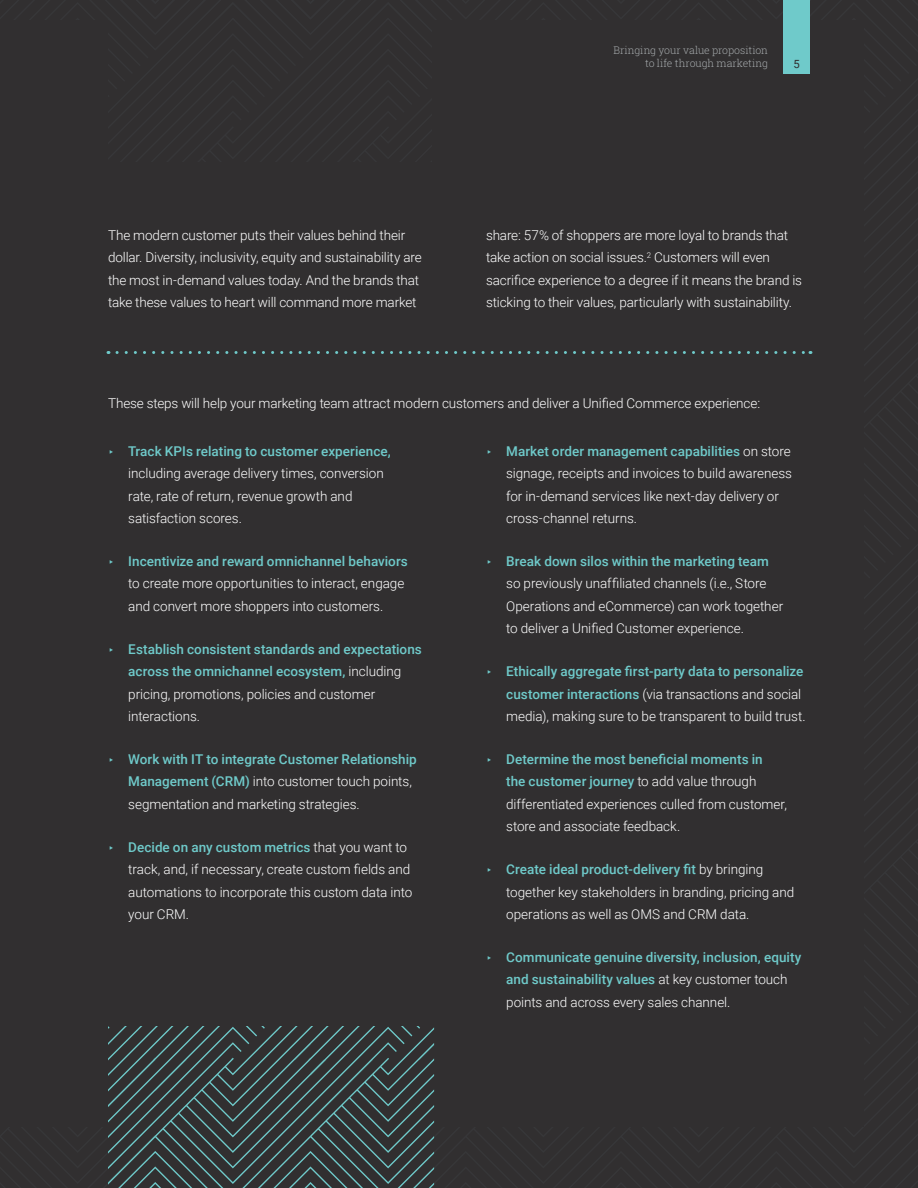
<style>
.page{position:relative;width:918px;height:1188px;background:#312f30}
.page>*{position:absolute;margin:0;border:0;box-sizing:border-box;transform-origin:0 0}
.Body_Text{font:300 13.5px/22.5px "Roboto";letter-spacing:-.005em;color:#fff}
.t1{font:500 13.5px/22.5px "Roboto";letter-spacing:.005em;color:#6fcaca}
.t2{font:11.25px "Roboto";color:#312f30}
.Sub_Headline{font:300 10.5px/13.5px "Roboto Slab";letter-spacing:-.005em;color:#a3a7a9;text-align:right}
.s1{color:#6fcaca}
.s2{font-weight:500;color:#6fcaca}
.s3{font-weight:300;color:#fff}
</style>
<div class="page">
<div style="left:0;top:20px;width:864px;height:1107px;background:#312f30"></div>
<svg style="left:108px;top:1026px;width:326px;height:162px"></svg>
<svg style="left:117px;top:351px;width:694px;height:3px"></svg>
<div style="left:108px;top:0;width:324px;height:20px;background:#312f30"></div>
<div style="left:783px;top:0;width:27px;height:74px;background:#6fcaca"></div>
<p class="Sub_Headline" style="left:613px;top:43px;width:156px">Bringing your value proposition to life through marketing</p>
<p class="t2" style="left:793px;top:56px;width:8px">5</p>
<p class="Body_Text" style="left:108px;top:223px;width:315px">The modern customer puts their values behind their dollar. Diversity, inclusivity, equity and sustainability are the most in-demand values today. And the brands that take these values to heart will command more market</p>
<p class="Body_Text" style="left:486px;top:223px;width:318px">share: 57% of shoppers are more loyal to brands that take action on social issues.<sup>2</sup> Customers will even sacrifice experience to a degree if it means the brand is sticking to their values, particularly with sustainability.</p>
<p class="Body_Text" style="left:108px;top:392px;width:654px">These steps will help your marketing team attract modern customers and deliver a Unified Commerce experience:</p>
<p class="Body_Text" style="left:128px;top:439px;width:264px;text-indent:-20px"><span class="s1">▸</span> <span class="s2">Track KPIs relating to customer experience, </span>including average delivery times, conversion rate, rate of return, revenue growth and satisfaction scores.</p>
<p class="Body_Text" style="left:128px;top:549px;width:281px;text-indent:-20px"><span class="s1">▸</span> <span class="s2">Incentivize and reward omnichannel behaviors </span>to create more opportunities to interact, engage and convert more shoppers into customers.</p>
<p class="t1" style="left:128px;top:637px;width:295px;text-indent:-20px">▸ Establish consistent standards and expectations across the omnichannel ecosystem, <span class="s3">including pricing, promotions, policies and customer interactions.</span></p>
<p class="Body_Text" style="left:128px;top:747px;width:290px;text-indent:-20px"><span class="s1">▸</span> <span class="s2">Work with IT to integrate Customer Relationship<br>Management (CRM)</span> into customer touch points, segmentation and marketing strategies.</p>
<p class="Body_Text" style="left:128px;top:835px;width:286px;text-indent:-20px"><span class="s1">▸</span> <span class="s2">Decide on any custom metrics</span> that you want to track, and, if necessary, create custom fields and automations to incorporate this custom data into your CRM.</p>
<p class="Body_Text" style="left:506px;top:439px;width:287px;text-indent:-20px"><span class="s1">▸</span> <span class="s2">Market order management capabilities</span> on store signage, receipts and invoices to build awareness for in-demand services like next-day delivery or cross-channel returns.</p>
<p class="Body_Text" style="left:506px;top:549px;width:278px;text-indent:-20px"><span class="s1">▸</span> <span class="s2">Break down silos within the marketing team </span>so previously unaffiliated channels (i.e., Store Operations and eCommerce) can work together to deliver a Unified Customer experience.</p>
<p class="Body_Text" style="left:506px;top:660px;width:301px;text-indent:-20px"><span class="s1">▸</span> <span class="s2">Ethically aggregate first-party data to personalize customer interactions</span> (via transactions and social media), making sure to be transparent to build trust.</p>
<p class="Body_Text" style="left:506px;top:747px;width:282px;text-indent:-20px"><span class="s1">▸</span> <span class="s2">Determine the most beneficial moments in<br>the customer journey</span> to add value through differentiated experiences culled from customer, store and associate feedback.</p>
<p class="Body_Text" style="left:506px;top:858px;width:290px;text-indent:-20px"><span class="s1">▸</span> <span class="s2">Create ideal product-delivery fit</span> by bringing together key stakeholders in branding, pricing and operations as well as OMS and CRM data.</p>
<p class="t1" style="left:506px;top:945px;width:297px;text-indent:-20px">▸ Communicate genuine diversity, inclusion, equity and sustainability values <span class="s3">at key customer touch points and across every sales channel.</span></p>
</div>
